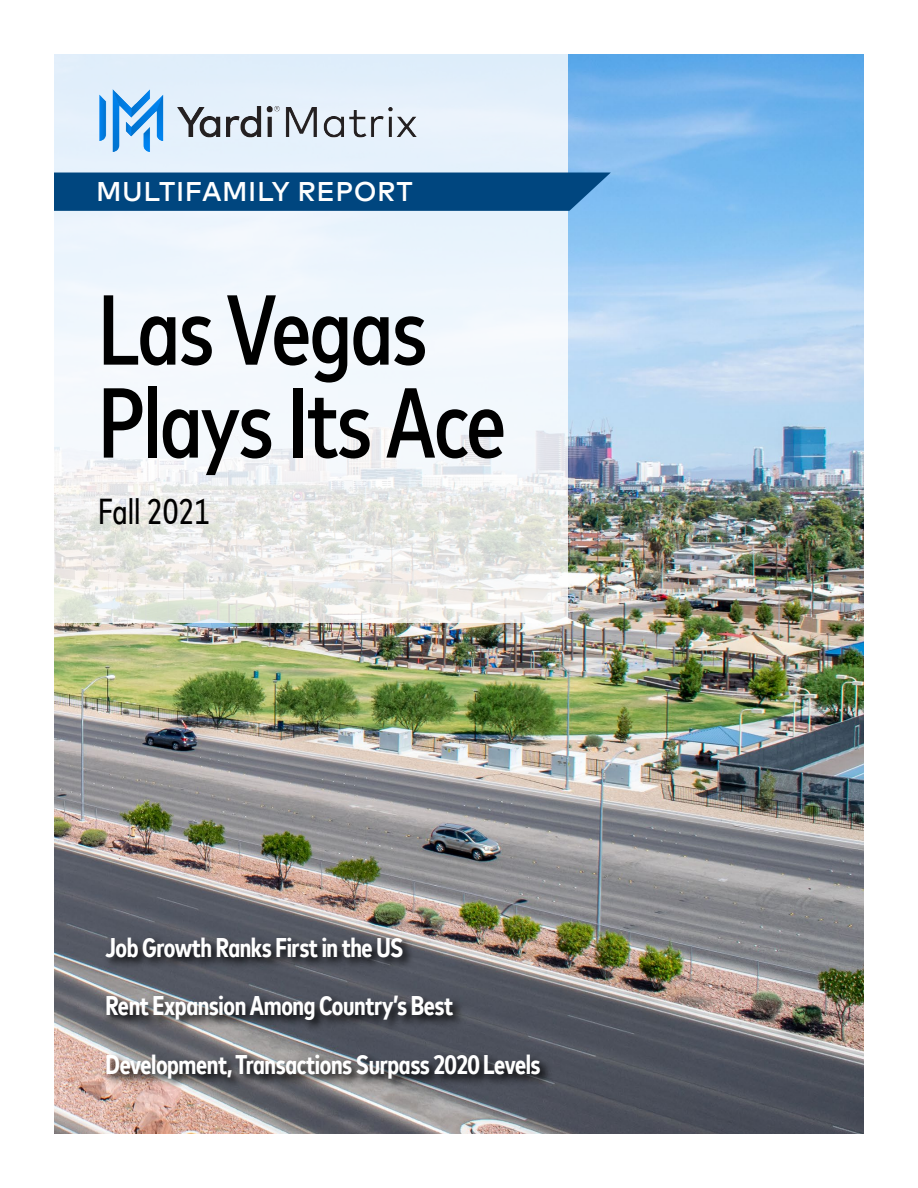
<style>
.page{position:relative;width:918px;height:1188px;background:#fff}
.page>*{position:absolute;margin:0;border:0;box-sizing:border-box;transform-origin:0 0}
.t1{font:500 condensed 99px/93px "Mark Offc Pro";letter-spacing:-.02em;color:#000}
.t2{font:condensed 36px "Mark Offc Pro";color:#000}
.t3{font:700 condensed 27px/58.5px "Mark Offc Pro";letter-spacing:-.015em;color:#fff}
.t4{font:500 27px "Mark Offc Pro";letter-spacing:.02em;color:#fff}
</style>
<div class="page">
<img style="left:54px;top:54px;width:810px;height:1080px">
<svg style="left:54px;top:54px;width:513px;height:569px;fill:#eef4fc"></svg>
<div style="left:54px;top:173px;width:557px;height:38px;background:#00467f"></div>
<svg style="left:103px;top:935px;width:450px;height:156px;background:#5c5c62"></svg>
<img style="left:99px;top:89px;width:319px;height:63px">
<p class="t4" style="left:96px;top:171px;width:318px">MULTIFAMILY REPORT</p>
<h1 class="t1" style="left:98px;top:276px;width:410px">Las Vegas<br>Plays Its Ace</h1>
<h2 class="t2" style="left:98px;top:486px;width:113px">Fall 2021</h2>
<p class="t3" style="left:105px;top:916px;width:437px">Job Growth Ranks First in the US<br>Rent Expansion Among Country’s Best<br>Development, Transactions Surpass 2020 Levels</p>
</div>
